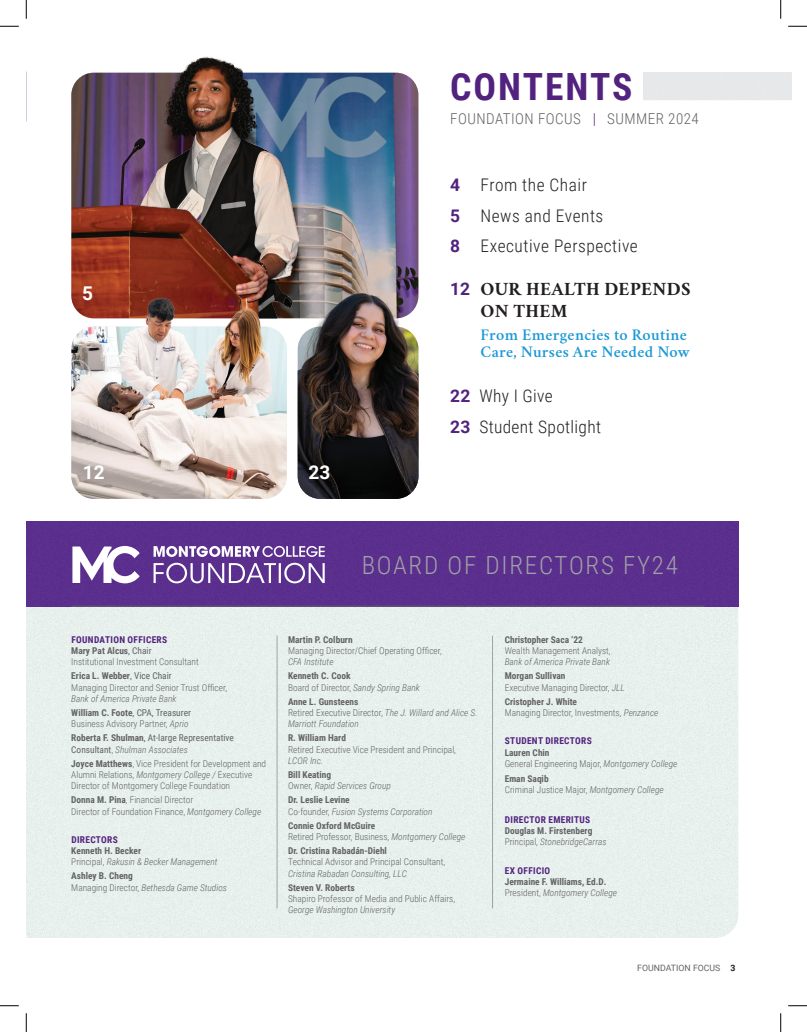
<style>
.page{position:relative;width:807px;height:1032px;background:#fff}
.page>*{position:absolute;margin:0;border:0;box-sizing:border-box;transform-origin:0 0}
.Top_Heads_RIGHT{font:700 37.5px "Roboto Condensed";letter-spacing:.05em;color:#52227f}
.Masthead_Titles{font:300 25px "Roboto Condensed";letter-spacing:.07em;color:#a0a1a5}
.t1{font:700 19px "Roboto";color:#fff}
.t2{font:700 18.75px/22.5px "Crimson";letter-spacing:.02em;color:#231f20}
.t3{font:300 17.38px/30.4px "Roboto Condensed";letter-spacing:.03em;color:#231f20}
.t4{font:600 16.25px "Crimson";letter-spacing:.02em;color:#1a98d6}
.t5{font:300 15px "Roboto Condensed";letter-spacing:.03em;color:#636366}
.Masthead_Copy{font:300 9.38px/11.2px "Roboto Condensed";color:#636366}
.Masthead_Copy-2{font:italic 300 9.38px/11.2px "Roboto Condensed";color:#636366}
.Masthead_Copy-3{font:700 9.38px/11.2px "Roboto Condensed";color:#636366}
.Masthead_Copy-4{font:9.38px/11.2px "Roboto Condensed";color:#636366}
.Masthead_Sections{font:700 9.38px "Roboto Condensed";letter-spacing:.035em;color:#52227f}
.t6{font:8.75px "Roboto";color:#636366}
.s1{color:#52227f}
.s2{font-family:"Roboto";font-weight:700;color:#52227f}
.s3{font-family:"Roboto";font-size:17.38px;color:#52227f}
.s4{font-weight:700}
.s5{font-weight:400}
.s6{font-style:italic}
.s7{font-weight:300}
.s8{font-weight:300;font-style:italic}
.s9{font-weight:700;font-style:normal}
.s10{font-style:normal}
.s11{font-weight:700;color:#231f20}
</style>
<div class="page">
<img style="left:71px;top:56px;width:347px;height:262px">
<div style="left:716px;top:606px;width:22px;height:331px;background:#e8f0ed"></div>
<div style="left:26px;top:606px;width:690px;height:331px;background:#e8f0ed"></div>
<div style="left:713px;top:521px;width:25px;height:85px;background:#5b2f8d"></div>
<div style="left:26px;top:521px;width:687px;height:85px;background:#5b2f8d"></div>
<img style="left:297px;top:291px;width:121px;height:207px">
<img style="left:71px;top:291px;width:215px;height:207px">
<svg style="left:72px;top:546px;width:68px;height:37px"></svg>
<svg style="left:153px;top:546px;width:171px;height:37px"></svg>
<hr style="left:71px;top:605px;width:633px;height:1px;background:#636366">
<hr style="left:277px;top:635px;width:1px;height:273px;background:#a0a1a5">
<hr style="left:492px;top:635px;width:1px;height:273px;background:#a0a1a5">
<svg style="left:0;top:25px;width:19px;height:2px"></svg>
<svg style="left:788px;top:25px;width:18px;height:2px"></svg>
<svg style="left:0;top:1005px;width:19px;height:1px"></svg>
<svg style="left:788px;top:1005px;width:18px;height:1px"></svg>
<svg style="left:25px;top:0;width:2px;height:19px"></svg>
<svg style="left:25px;top:1013px;width:2px;height:18px"></svg>
<svg style="left:780px;top:0;width:1px;height:19px"></svg>
<svg style="left:780px;top:1013px;width:1px;height:18px"></svg>
<p class="Top_Heads_RIGHT" style="left:450px;top:61px;width:184px">CONTENTS</p>
<p class="t5" style="left:450px;top:108px;width:250px">FOUNDATION FOCUS <span class="s1">|</span> SUMMER 2024</p>
<p class="t1" style="left:82px;top:279px;width:12px">5</p>
<p class="t1" style="left:83px;top:458px;width:23px">12</p>
<p class="t1" style="left:308px;top:458px;width:23px">23</p>
<p class="t3" style="left:450px;top:169px;width:138px"><span class="s2">4</span> From the Chair</p>
<p class="t3" style="left:450px;top:199px;width:189px"><span class="s2">5</span> News and Events<br><span class="s2">8</span> Executive Perspective</p>
<p class="t2" style="left:480px;top:277px;width:212px;text-indent:-30px"><span class="s3">12</span> OUR HEALTH DEPENDS<br>ON THEM</p>
<p class="t4" style="left:480px;top:323px;width:208px">From Emergencies to Routine</p>
<p class="t4" style="left:480px;top:341px;width:211px">Care, Nurses Are Needed Now</p>
<p class="t3" style="left:450px;top:380px;width:104px"><span class="s2">22</span> Why I Give</p>
<p class="t3" style="left:450px;top:410px;width:152px"><span class="s2">23</span> Student Spotlight</p>
<p class="Masthead_Titles" style="left:361px;top:547px;width:317px">BOARD OF DIRECTORS FY24</p>
<p class="Masthead_Sections" style="left:71px;top:633px;width:97px">FOUNDATION OFFICERS</p>
<p class="Masthead_Copy" style="left:71px;top:644px;width:129px"><span class="s4">Mary Pat Alcus</span><span class="s5">, Chair<br></span>Institutional Investment Consultant</p>
<p class="Masthead_Copy" style="left:71px;top:670px;width:157px"><span class="s4">Erica L. Webber</span><span class="s5">, Vice Chair<br></span>Managing Director and Senior Trust Officer,<br><span class="s6">Bank of America Private Bank</span></p>
<p class="Masthead_Copy" style="left:71px;top:706px;width:121px"><span class="s4">William C. Foote</span><span class="s5">, CPA, Treasurer<br></span>Business Advisory Partner, <span class="s6">Aprio</span></p>
<p class="Masthead_Copy-4" style="left:71px;top:732px;width:164px"><span class="s4">Roberta F. Shulman</span>, At-large Representative<br>Consultant<span class="s7">,</span> <span class="s8">Shulman Associates</span></p>
<p class="Masthead_Copy" style="left:71px;top:757px;width:196px"><span class="s4">Joyce Matthews</span>, Vice President for Development and<br>Alumni Relations, <span class="s6">Montgomery College /</span> Executive<br>Director of Montgomery College Foundation</p>
<p class="Masthead_Copy" style="left:71px;top:793px;width:191px"><span class="s4">Donna M. Pina</span>, Financial Director<br>Director of Foundation Finance, <span class="s6">Montgomery College</span></p>
<p class="Masthead_Sections" style="left:71px;top:832px;width:48px">DIRECTORS</p>
<p class="Masthead_Copy-2" style="left:71px;top:844px;width:148px"><span class="s9">Kenneth H. Becker<br></span><span class="s10">Principal,</span> Rakusin &amp; Becker Management</p>
<p class="Masthead_Copy-2" style="left:71px;top:869px;width:157px"><span class="s9">Ashley B. Cheng<br></span><span class="s10">Managing Director,</span> Bethesda Game Studios</p>
<p class="Masthead_Copy" style="left:288px;top:633px;width:155px"><span class="s4">Martin P. Colburn<br></span>Managing Director/Chief Operating Officer,<br><span class="s6">CFA Institute</span></p>
<p class="Masthead_Copy" style="left:288px;top:670px;width:133px"><span class="s4">Kenneth C. Cook<br></span>Board of Director, <span class="s6">Sandy Spring Bank</span></p>
<p class="Masthead_Copy-2" style="left:288px;top:695px;width:191px"><span class="s9">Anne L. Gunsteens<br></span><span class="s10">Retired Executive Director,</span> The J. Willard and Alice S.<br>Marriott Foundation</p>
<p class="Masthead_Copy" style="left:288px;top:732px;width:169px"><span class="s4">R. William Hard<br></span>Retired Executive Vice President and Principal,<br><span class="s6">LCOR Inc.</span></p>
<p class="Masthead_Copy-2" style="left:288px;top:768px;width:104px"><span class="s9">Bill Keating<br></span><span class="s10">Owner,</span> Rapid Services Group</p>
<p class="Masthead_Copy-2" style="left:288px;top:793px;width:146px"><span class="s9">Dr. Leslie Levine<br></span><span class="s10">Co-founder,</span> Fusion Systems Corporation</p>
<p class="Masthead_Copy" style="left:288px;top:819px;width:179px"><span class="s4">Connie Oxford McGuire<br></span>Retired Professor, Business, <span class="s6">Montgomery College</span></p>
<p class="Masthead_Copy" style="left:288px;top:844px;width:159px"><span class="s4">Dr. Cristina Rabadán-Diehl<br></span>Technical Advisor and Principal Consultant,<br><span class="s6">Cristina Rabadan Consulting, LLC</span></p>
<p class="Masthead_Copy" style="left:288px;top:881px;width:169px"><span class="s4">Steven V. Roberts<br></span>Shapiro Professor of Media and Public Affairs,<br><span class="s6">George Washington University</span></p>
<p class="Masthead_Copy" style="left:504px;top:633px;width:107px"><span class="s4">Christopher Saca ‘22<br></span>Wealth Management Analyst,<br><span class="s6">Bank of America Private Bank</span></p>
<p class="Masthead_Copy" style="left:504px;top:670px;width:121px"><span class="s4">Morgan Sullivan<br></span>Executive Managing Director, <span class="s6">JLL</span></p>
<p class="Masthead_Copy" style="left:504px;top:695px;width:155px"><span class="s4">Cristopher J. White<br></span>Managing Director, Investments, <span class="s6">Penzance</span></p>
<p class="Masthead_Sections" style="left:504px;top:734px;width:88px">STUDENT DIRECTORS</p>
<p class="Masthead_Copy" style="left:504px;top:746px;width:174px"><span class="s4">Lauren Chin<br></span>General Engineering Major, <span class="s6">Montgomery College</span></p>
<p class="Masthead_Copy" style="left:504px;top:772px;width:160px"><span class="s4">Eman Saqib<br></span>Criminal Justice Major, <span class="s6">Montgomery College</span></p>
<p class="Masthead_Sections" style="left:504px;top:812px;width:87px">DIRECTOR EMERITUS</p>
<p class="Masthead_Copy-3" style="left:504px;top:824px;width:103px">Douglas M. Firstenberg<br><span class="s7">Principal,</span> <span class="s8">StonebridgeCarras</span></p>
<p class="Masthead_Copy-3" style="left:504px;top:864px;width:114px"><span class="s1">EX OFFICIO<br></span>Jermaine F. Williams, Ed.D.<br><span class="s7">President,</span> <span class="s8">Montgomery College</span></p>
<p class="t6" style="left:637px;top:961px;width:100px">FOUNDATION FOCUS <span class="s11">3</span></p>
</div>
